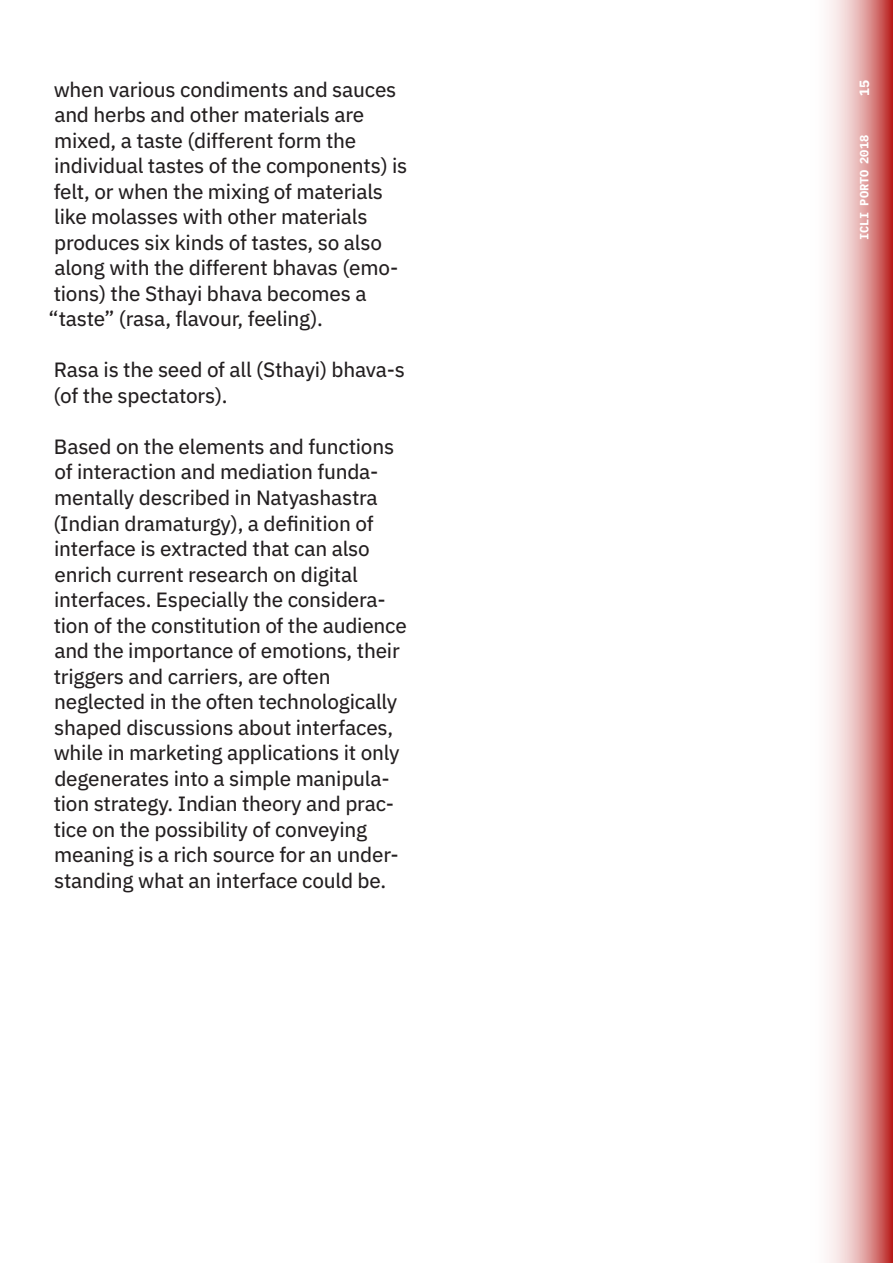
<style>
.page{position:relative;width:893px;height:1263px;background:#fff}
.page>*{position:absolute;margin:0;border:0;box-sizing:border-box;transform-origin:0 0}
.Abstract{font:20.7px/25.5px "IBM Plex Sans Text";letter-spacing:-.01em;color:#231f20}
.t1{font:700 13.5px "IBM Plex Mono";color:#fff}
.t2{font:700 12px "IBM Plex Mono";color:#fff}
</style>
<div class="page">
<svg style="left:829px;top:0;width:64px;height:1263px;background:#e3a6a5"></svg>
<p class="Abstract" style="left:54px;top:75px;width:344px">when various condiments and sauces</p>
<p class="t1" style="left:854px;top:96px;width:18px;rotate:-90deg">15</p>
<p class="Abstract" style="left:49px;top:101px;width:360px">and herbs and other materials are mixed, a taste (different form the individual tastes of the components) is felt, or when the mixing of materials like molasses with other materials produces six kinds of tastes, so also along with the different bhavas (emo&shy;tions) the Sthayi bhava becomes a “taste” (rasa, flavour, feeling).</p>
<p class="Abstract" style="left:53px;top:356px;width:353px">Rasa is the seed of all (Sthayi) bhava-s (of the spectators).</p>
<p class="Abstract" style="left:53px;top:432px;width:355px">Based on the elements and functions of interaction and mediation funda&shy;mentally described in Natyashastra (Indian dramaturgy), a definition of interface is extracted that can also enrich current research on digital interfaces. Especially the considera&shy;tion of the constitution of the audience and the importance of emotions, their triggers and carriers, are often neglected in the often technologically shaped discussions about interfaces, while in marketing applications it only degenerates into a simple manipula&shy;tion strategy. Indian theory and prac&shy;tice on the possibility of conveying meaning is a rich source for an under&shy;standing what an interface could be.</p>
<p class="t2" style="left:854px;top:240px;width:107px;rotate:-90deg">ICLI PORTO 2018</p>
</div>
